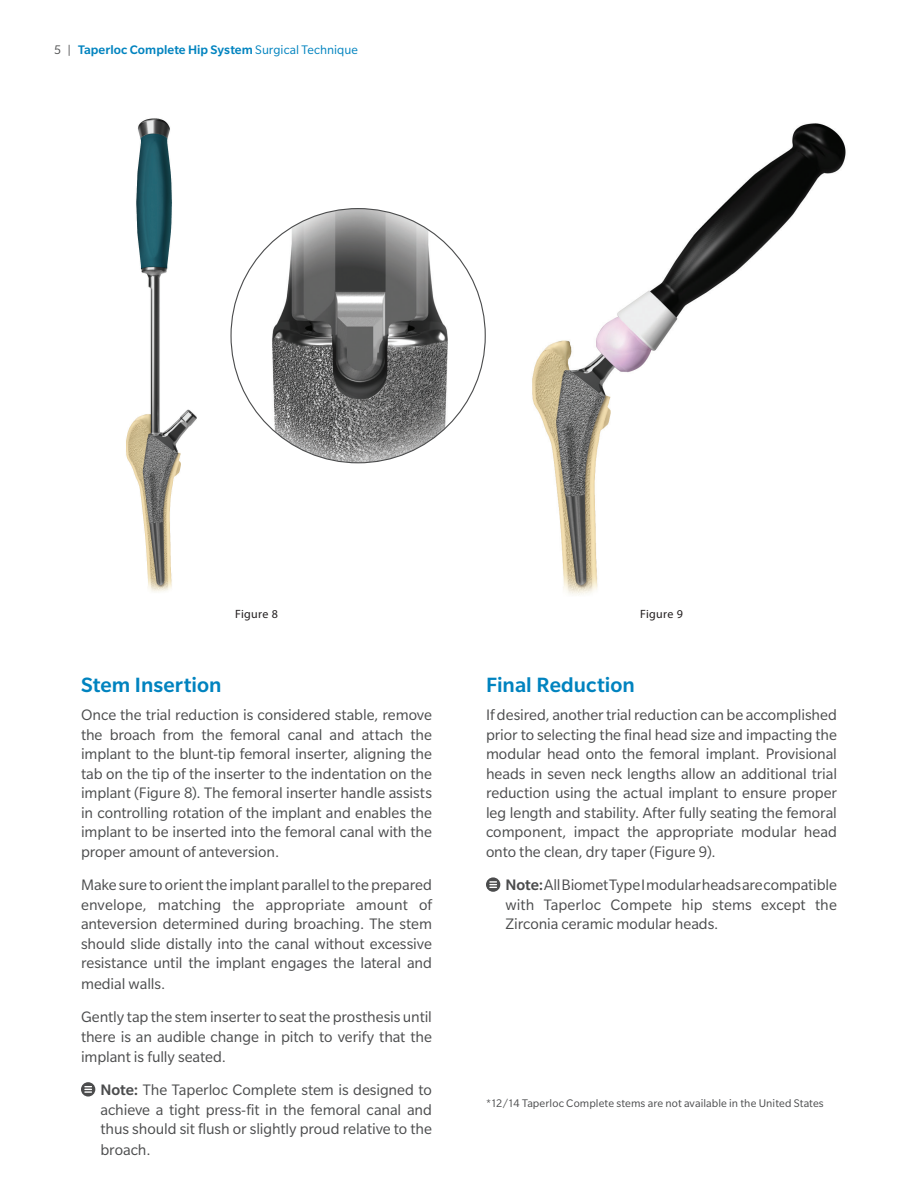
<style>
.page{position:relative;width:918px;height:1188px;background:#fff}
.page>*{position:absolute;margin:0;border:0;box-sizing:border-box;transform-origin:0 0}
.t1{font:500 22.5px "Slate Pro";color:#0083bf}
.t2{font:16.5px/19.6px "Slate Pro";letter-spacing:-.005em;color:#4b4c4d;text-align:justify}
.t3{font:500 13.5px "Slate Pro";letter-spacing:.005em;color:#0083bf}
.Small_type{font:12px "Slate Pro";letter-spacing:.005em;color:#4b4c4d}
.Fig__numbers{font:12px "Myriad Pro";letter-spacing:.025em;color:#231f20}
.s1{font-weight:400;color:#4b4c4d}
.s2{font-weight:400}
.s3{font-weight:500}
</style>
<div class="page">
<svg style="left:81px;top:1082px;width:14px;height:15px"></svg>
<svg style="left:85px;top:1086px;width:6px;height:7px"></svg>
<img style="left:126px;top:118px;width:107px;height:474px">
<svg style="left:486px;top:877px;width:14px;height:15px"></svg>
<svg style="left:490px;top:881px;width:6px;height:7px"></svg>
<img style="left:532px;top:123px;width:314px;height:472px">
<img style="left:231px;top:209px;width:254px;height:254px;border-radius:127px">
<p class="t3" style="left:54px;top:42px;width:305px"><span class="s1">5 |</span> Taperloc Complete Hip System <span class="s2">Surgical Technique</span></p>
<p class="Fig__numbers" style="left:235px;top:607px;width:44px">Figure 8</p>
<p class="t1" style="left:81px;top:673px;width:142px">Stem Insertion</p>
<p class="t2" style="left:81px;top:705px;width:353px">Once the trial reduction is considered stable, remove the broach from the femoral canal and attach the implant to the blunt-tip femoral inserter, aligning the tab on the tip of the inserter to the indentation on the implant (Figure 8). The femoral inserter handle assists in controlling rotation of the implant and enables the implant to be inserted into the femoral canal with the proper amount of anteversion.</p>
<p class="t2" style="left:81px;top:875px;width:353px">Make sure to orient the implant parallel to the prepared envelope, matching the appropriate amount of anteversion determined during broaching. The stem should slide distally into the canal without excessive resistance until the implant engages the lateral and</p>
<p class="t2" style="left:81px;top:974px;width:86px">medial walls.</p>
<p class="t2" style="left:81px;top:1007px;width:352px">Gently tap the stem inserter to seat the prosthesis until there is an audible change in pitch to verify that the implant is fully seated.</p>
<p class="t2" style="left:100px;top:1080px;width:333px"><span class="s3">Note:</span> The Taperloc Complete stem is designed to achieve a tight press-fit in the femoral canal and thus should sit flush or slightly proud relative to the</p>
<p class="t2" style="left:100px;top:1140px;width:52px">broach.</p>
<p class="Fig__numbers" style="left:640px;top:607px;width:44px">Figure 9</p>
<p class="t1" style="left:486px;top:673px;width:150px">Final Reduction</p>
<p class="t2" style="left:486px;top:705px;width:353px">If desired, another trial reduction can be accomplished prior to selecting the final head size and impacting the modular head onto the femoral implant. Provisional heads in seven neck lengths allow an additional trial reduction using the actual implant to ensure proper leg length and stability. After fully seating the femoral component, impact the appropriate modular head onto the clean, dry taper (Figure 9).</p>
<p class="t2" style="left:506px;top:875px;width:333px"><span class="s3">Note:</span> All Biomet Type I modular heads are compatible with Taperloc Compete hip stems except the Zirconia ceramic modular heads.</p>
<p class="Small_type" style="left:486px;top:1097px;width:339px">*12/14 Taperloc Complete stems are not available in the United States</p>
</div>
